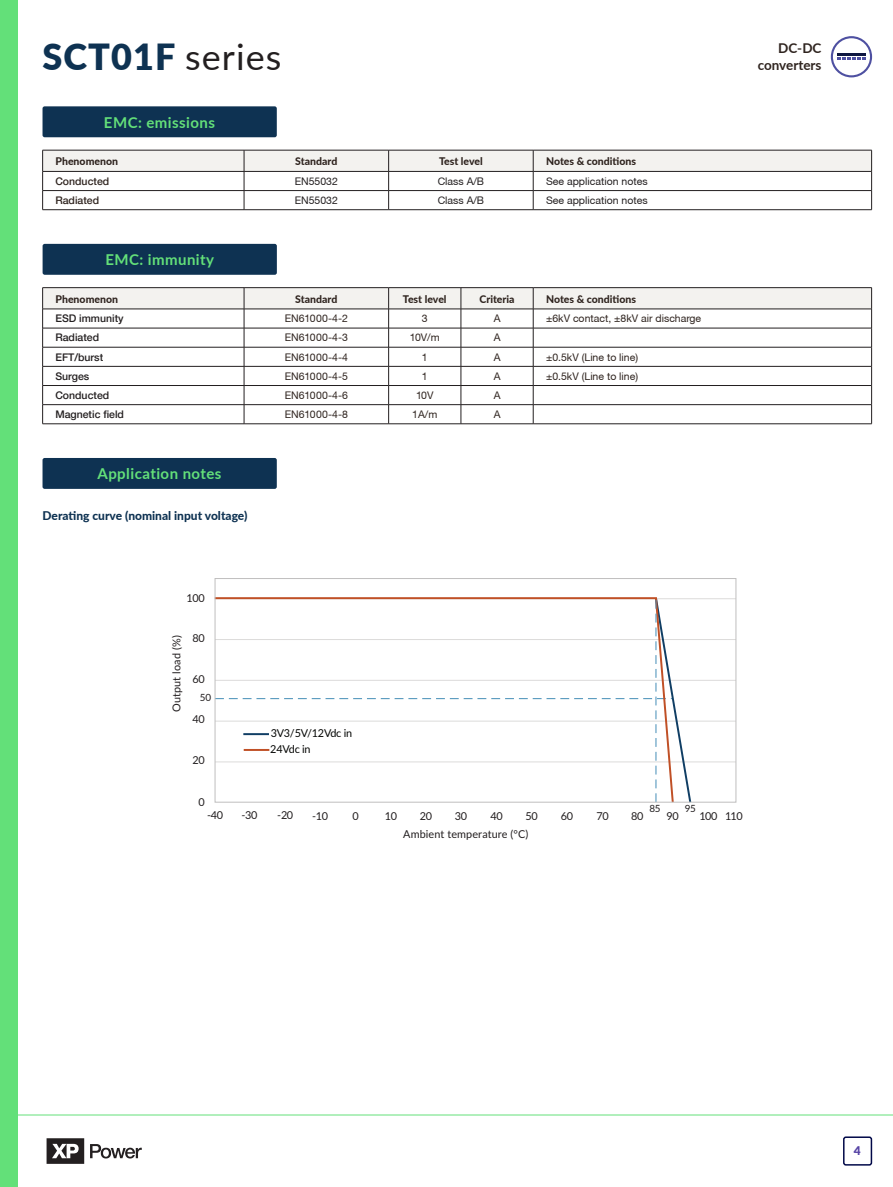
<style>
.page{position:relative;width:893px;height:1187px;background:#fff}
.page>*{position:absolute;margin:0;border:0;box-sizing:border-box;transform-origin:0 0}
.t1{font:900 36px "Lato";letter-spacing:.03em;color:#0e3252}
.t2{font:700 15px "Lato";letter-spacing:.03em;color:#63e079}
.t3{font:700 13.5px "Lato";color:#2f241f}
.t4{font:800 12px "Lato";color:#0e3252}
.t5{font:900 12px "Lato";color:#5643a5}
.t6{font:10.8px "Lato";letter-spacing:-.015em;color:#211d1e}
.t7{font:10.8px "Lato";letter-spacing:.01em;color:#211d1e}
.t8{font:10.8px/15.8px "Lato";letter-spacing:-.02em;color:#040503}
.t9{font:10.5px "Helvetica Neue CE";color:#2f241f}
.t10{font:800 10.5px "Lato";color:#2f241f}
.t11{font:10.5px "Helvetica Neue CE";color:#231f20}
.t12{font:500 10.5px "Helvetica Neue LT";color:#231f20}
.t13{font:500 10.5px "Helvetica Neue LT";color:#2f241f}
.t14{font:9.9px "Lato";color:#211d1e}
.s1{font-weight:400;color:#231f20}
</style>
<div class="page">
<div style="left:0;top:0;width:17px;height:1186px;background:#63e079"></div>
<svg style="left:47px;top:1138px;width:37px;height:25px"></svg>
<svg style="left:90px;top:1144px;width:52px;height:14px"></svg>
<div style="left:843px;top:1136px;width:29px;height:29px;border:2px solid #010848;border-radius:2px"></div>
<hr style="left:18px;top:1114px;width:875px;height:1px;background:#63e079">
<svg style="left:831px;top:36px;width:41px;height:41px"></svg>
<svg style="left:42px;top:287px;width:830px;height:136px"></svg>
<hr style="left:43px;top:423px;width:201px;height:1px;background:#231f20">
<hr style="left:244px;top:423px;width:145px;height:1px;background:#231f20">
<hr style="left:389px;top:423px;width:72px;height:1px;background:#231f20">
<hr style="left:461px;top:423px;width:72px;height:1px;background:#231f20">
<hr style="left:533px;top:423px;width:339px;height:1px;background:#231f20">
<div style="left:43px;top:244px;width:234px;height:31px;background:#0e3252;border-radius:2px"></div>
<hr style="left:215px;top:761px;width:521px;height:1px;background:#dcdbda">
<hr style="left:215px;top:720px;width:521px;height:1px;background:#dcdbda">
<hr style="left:215px;top:680px;width:521px;height:1px;background:#dcdbda">
<hr style="left:215px;top:639px;width:521px;height:1px;background:#dcdbda">
<hr style="left:215px;top:598px;width:521px;height:1px;background:#dcdbda">
<svg style="left:215px;top:596px;width:477px;height:207px"></svg>
<hr style="left:243px;top:733px;width:26px;height:2px;background:#103e64">
<div style="left:43px;top:106px;width:234px;height:31px;background:#0e3252;border-radius:2px"></div>
<svg style="left:42px;top:150px;width:830px;height:59px"></svg>
<hr style="left:43px;top:209px;width:201px;height:1px;background:#231f20">
<hr style="left:244px;top:209px;width:145px;height:1px;background:#231f20">
<hr style="left:389px;top:209px;width:144px;height:1px;background:#231f20">
<hr style="left:533px;top:209px;width:339px;height:1px;background:#231f20">
<div style="left:43px;top:458px;width:234px;height:31px;background:#0e3252;border-radius:2px"></div>
<p class="t1" style="left:43px;top:29px;width:240px">SCT01F <span class="s1">series</span></p>
<p class="t2" style="left:104px;top:111px;width:113px">EMC: emissions</p>
<p class="t10" style="left:56px;top:153px;width:64px">Phenomenon</p>
<p class="t10" style="left:295px;top:153px;width:44px">Standard</p>
<p class="t10" style="left:439px;top:153px;width:45px">Test level</p>
<p class="t10" style="left:546px;top:153px;width:91px">Notes &amp; conditions</p>
<p class="t13" style="left:55px;top:175px;width:55px">Conducted</p>
<p class="t11" style="left:295px;top:175px;width:45px">EN55032</p>
<p class="t11" style="left:438px;top:175px;width:48px">Class A/B</p>
<p class="t11" style="left:546px;top:175px;width:103px">See application notes</p>
<p class="t13" style="left:55px;top:194px;width:45px">Radiated</p>
<p class="t11" style="left:295px;top:194px;width:45px">EN55032</p>
<p class="t11" style="left:438px;top:194px;width:48px">Class A/B</p>
<p class="t11" style="left:546px;top:194px;width:103px">See application notes</p>
<p class="t2" style="left:105px;top:249px;width:110px">EMC: immunity</p>
<p class="t10" style="left:56px;top:291px;width:64px">Phenomenon</p>
<p class="t10" style="left:295px;top:291px;width:44px">Standard</p>
<p class="t10" style="left:403px;top:291px;width:45px">Test level</p>
<p class="t10" style="left:479px;top:291px;width:37px">Criteria</p>
<p class="t10" style="left:546px;top:291px;width:91px">Notes &amp; conditions</p>
<p class="t12" style="left:55px;top:312px;width:70px">ESD immunity</p>
<p class="t9" style="left:285px;top:312px;width:65px">EN61000-4-2</p>
<p class="t9" style="left:422px;top:312px;width:7px">3</p>
<p class="t9" style="left:494px;top:312px;width:8px">A</p>
<p class="t9" style="left:546px;top:312px;width:157px">±6kV contact, ±8kV air discharge</p>
<p class="t12" style="left:55px;top:331px;width:45px">Radiated</p>
<p class="t9" style="left:285px;top:331px;width:65px">EN61000-4-3</p>
<p class="t9" style="left:410px;top:331px;width:31px">10V/m</p>
<p class="t9" style="left:494px;top:331px;width:8px">A</p>
<p class="t12" style="left:55px;top:350px;width:49px">EFT/burst</p>
<p class="t9" style="left:285px;top:350px;width:65px">EN61000-4-4</p>
<p class="t9" style="left:422px;top:350px;width:7px">1</p>
<p class="t9" style="left:494px;top:350px;width:8px">A</p>
<p class="t9" style="left:546px;top:350px;width:94px">±0.5kV (Line to line)</p>
<p class="t12" style="left:55px;top:369px;width:36px">Surges</p>
<p class="t9" style="left:285px;top:369px;width:65px">EN61000-4-5</p>
<p class="t9" style="left:422px;top:369px;width:7px">1</p>
<p class="t9" style="left:494px;top:369px;width:8px">A</p>
<p class="t9" style="left:546px;top:369px;width:94px">±0.5kV (Line to line)</p>
<p class="t12" style="left:55px;top:389px;width:55px">Conducted</p>
<p class="t9" style="left:285px;top:389px;width:65px">EN61000-4-6</p>
<p class="t9" style="left:416px;top:389px;width:19px">10V</p>
<p class="t9" style="left:494px;top:389px;width:8px">A</p>
<p class="t12" style="left:55px;top:408px;width:70px">Magnetic field</p>
<p class="t9" style="left:285px;top:408px;width:65px">EN61000-4-8</p>
<p class="t9" style="left:412px;top:408px;width:27px">1A/m</p>
<p class="t9" style="left:494px;top:408px;width:8px">A</p>
<p class="t2" style="left:97px;top:463px;width:126px">Application notes</p>
<p class="t4" style="left:43px;top:506px;width:206px">Derating curve (nominal input voltage)</p>
<p class="t3" style="left:778px;top:39px;width:45px">DC-DC</p>
<p class="t3" style="left:758px;top:55px;width:65px">converters</p>
<p class="t6" style="left:187px;top:590px;width:20px">100</p>
<p class="t6" style="left:193px;top:630px;width:14px">80</p>
<p class="t6" style="left:193px;top:671px;width:14px">60</p>
<p class="t6" style="left:193px;top:711px;width:14px">40</p>
<p class="t6" style="left:193px;top:752px;width:14px">20</p>
<p class="t6" style="left:199px;top:794px;width:8px">0</p>
<p class="t7" style="left:169px;top:711px;width:78px;rotate:-90deg">Output load (%)</p>
<p class="t14" style="left:200px;top:690px;width:13px">50</p>
<p class="t8" style="left:270px;top:724px;width:83px">3V3/5V/12Vdc in<br>24Vdc in</p>
<p class="t14" style="left:649px;top:801px;width:13px">85</p>
<p class="t14" style="left:685px;top:801px;width:13px">95</p>
<p class="t6" style="left:207px;top:807px;width:17px">-40</p>
<p class="t6" style="left:241px;top:807px;width:17px">-30</p>
<p class="t6" style="left:277px;top:807px;width:17px">-20</p>
<p class="t6" style="left:312px;top:807px;width:17px">-10</p>
<p class="t6" style="left:352px;top:807px;width:8px">0</p>
<p class="t6" style="left:385px;top:807px;width:14px">10</p>
<p class="t6" style="left:420px;top:807px;width:14px">20</p>
<p class="t6" style="left:455px;top:807px;width:14px">30</p>
<p class="t6" style="left:490px;top:807px;width:14px">40</p>
<p class="t6" style="left:525px;top:807px;width:14px">50</p>
<p class="t6" style="left:561px;top:807px;width:14px">60</p>
<p class="t6" style="left:596px;top:807px;width:14px">70</p>
<p class="t6" style="left:631px;top:807px;width:14px">80</p>
<p class="t6" style="left:666px;top:807px;width:14px">90</p>
<p class="t6" style="left:700px;top:807px;width:19px">100</p>
<p class="t7" style="left:403px;top:826px;width:127px">Ambient temperature (°C)</p>
<p class="t6" style="left:725px;top:807px;width:19px">110</p>
<p class="t5" style="left:854px;top:1141px;width:8px">4</p>
</div>
